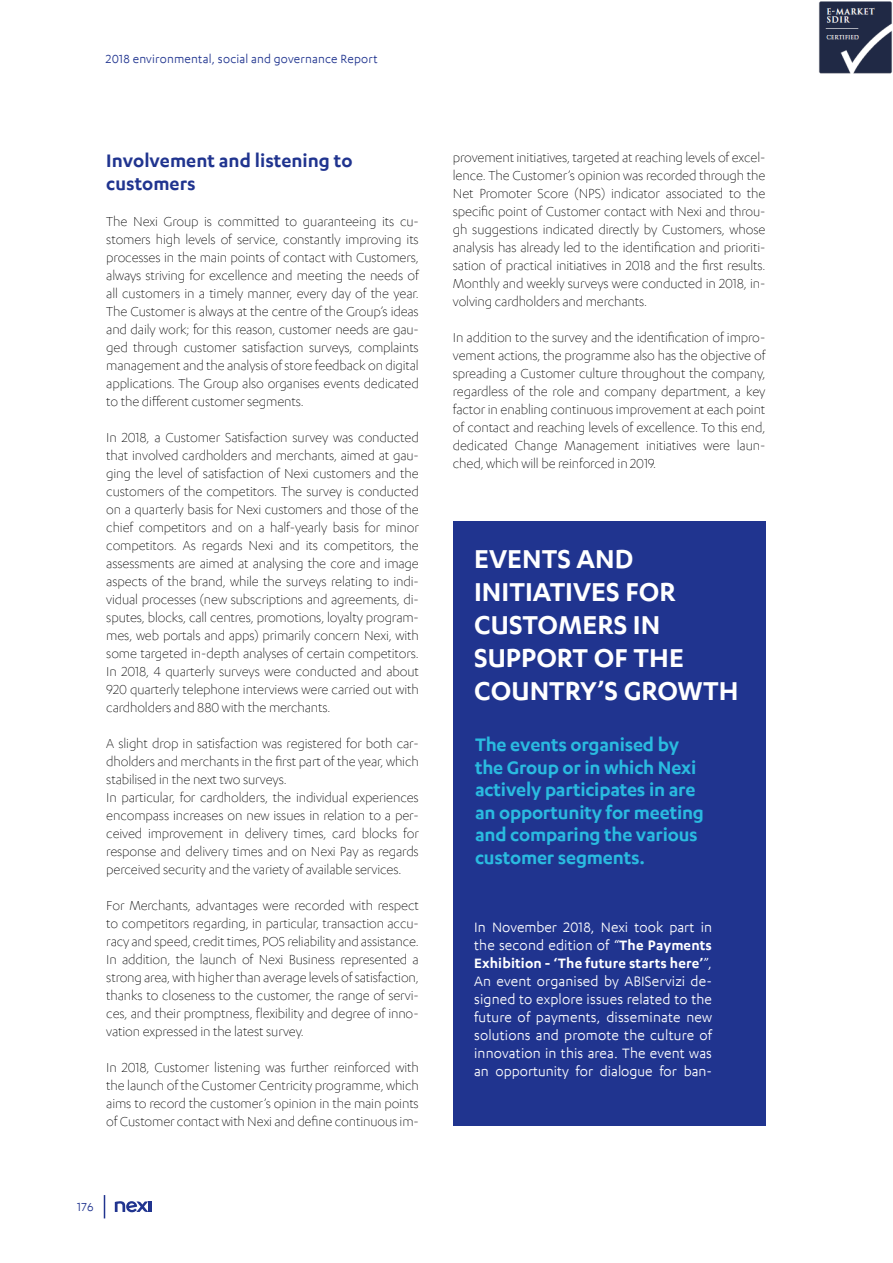
<style>
.page{position:relative;width:893px;height:1263px;background:#fff}
.page>*{position:absolute;margin:0;border:0;box-sizing:border-box;transform-origin:0 0}
.t1{font:600 30px/33px "Karbon App";color:#fff}
.t2{font:600 21px/22.5px "Karbon App";letter-spacing:-.01em;color:#2abbe0}
.t3{font:600 21px/22.5px "Karbon App";color:#20348f}
.t4{font:15.75px/18px "Karbon App";color:#fff;text-align:justify}
.t5{font:300 15px/18px "Karbon App";letter-spacing:-.01em;color:#000;text-align:justify}
.t6{font:13.5px "Karbon App";letter-spacing:.015em;color:#20348f}
.s1{font-weight:600}
</style>
<div class="page">
<svg style="left:104px;top:1195px;width:1px;height:23px"></svg>
<svg style="left:115px;top:1201px;width:37px;height:11px"></svg>
<div style="left:453px;top:521px;width:312px;height:604px;background:#20348f"></div>
<img style="left:819px;top:1px;width:73px;height:73px">
<p class="t6" style="left:106px;top:52px;width:273px">2018 environmental, social and governance Report</p>
<h2 class="t3" style="left:106px;top:149px;width:248px">Involvement and listening to customers</h2>
<p class="t5" style="left:106px;top:212px;width:314px">The Nexi Group is committed to guaranteeing its cu&shy;stomers high levels of service, constantly improving its processes in the main points of contact with Customers, always striving for excellence and meeting the needs of all customers in a timely manner, every day of the year.<br>The Customer is always at the centre of the Group’s ideas and daily work; for this reason, customer needs are gau&shy;ged through customer satisfaction surveys, complaints management and the analysis of store feedback on digital applications. The Group also organises events dedicated to the different customer segments.</p>
<p class="t5" style="left:106px;top:428px;width:314px">In 2018, a Customer Satisfaction survey was conducted that involved cardholders and merchants, aimed at gau&shy;ging the level of satisfaction of Nexi customers and the customers of the competitors. The survey is conducted on a quarterly basis for Nexi customers and those of the chief competitors and on a half-yearly basis for minor competitors. As regards Nexi and its competitors, the assessments are aimed at analysing the core and image aspects of the brand, while the surveys relating to indi&shy;vidual processes (new subscriptions and agreements, di&shy;sputes, blocks, call centres, promotions, loyalty program&shy;mes, web portals and apps) primarily concern Nexi, with some targeted in-depth analyses of certain competitors.<br>In 2018, 4 quarterly surveys were conducted and about 920 quarterly telephone interviews were carried out with cardholders and 880 with the merchants.</p>
<p class="t5" style="left:106px;top:734px;width:314px;text-align:left">A slight drop in satisfaction was registered for both car&shy;dholders and merchants in the first part of the year, which stabilised in the next two surveys.<br>In particular, for cardholders, the individual experiences encompass increases on new issues in relation to a per&shy;ceived improvement in delivery times, card blocks for response and delivery times and on Nexi Pay as regards perceived security and the variety of available services.</p>
<p class="t5" style="left:106px;top:896px;width:314px">For Merchants, advantages were recorded with respect to competitors regarding, in particular, transaction accu&shy;racy and speed, credit times, POS reliability and assistance.<br>In addition, the launch of Nexi Business represented a strong area, with higher than average levels of satisfaction, thanks to closeness to the customer, the range of servi&shy;ces, and their promptness, flexibility and degree of inno&shy;vation expressed in the latest survey.</p>
<p class="t5" style="left:106px;top:1058px;width:314px">In 2018, Customer listening was further reinforced with the launch of the Customer Centricity programme, which aims to record the customer’s opinion in the main points of Customer contact with Nexi and define continuous im-</p>
<p class="t6" style="left:77px;top:1199px;width:18px">176</p>
<p class="t5" style="left:453px;top:148px;width:314px">provement initiatives, targeted at reaching levels of excel&shy;lence. The Customer’s opinion was recorded through the Net Promoter Score (NPS) indicator associated to the specific point of Customer contact with Nexi and throu&shy;gh suggestions indicated directly by Customers, whose analysis has already led to the identification and prioriti&shy;sation of practical initiatives in 2018 and the first results.<br>Monthly and weekly surveys were conducted in 2018, in&shy;volving cardholders and merchants.</p>
<p class="t5" style="left:453px;top:328px;width:314px">In addition to the survey and the identification of impro&shy;vement actions, the programme also has the objective of spreading a Customer culture throughout the company, regardless of the role and company department, a key factor in enabling continuous improvement at each point of contact and reaching levels of excellence. To this end, dedicated Change Management initiatives were laun&shy;ched, which will be reinforced in 2019.</p>
<h1 class="t1" style="left:474px;top:541px;width:266px">EVENTS AND<br>INITIATIVES FOR<br>CUSTOMERS IN<br>SUPPORT OF THE<br>COUNTRY’S GROWTH</h1>
<h2 class="t2" style="left:475px;top:733px;width:230px">The events organised by the Group or in which Nexi actively participates in are an opportunity for meeting and comparing the various customer segments.</h2>
<p class="t4" style="left:474px;top:917px;width:239px">In November 2018, Nexi took part in the second edition of “<span class="s1">The Payments Exhibition - ‘The future starts here’</span>”, An event organised by ABIServizi de&shy;signed to explore issues related to the future of payments, disseminate new solutions and promote the culture of innovation in this area. The event was an opportunity for dialogue for ban-</p>
</div>
